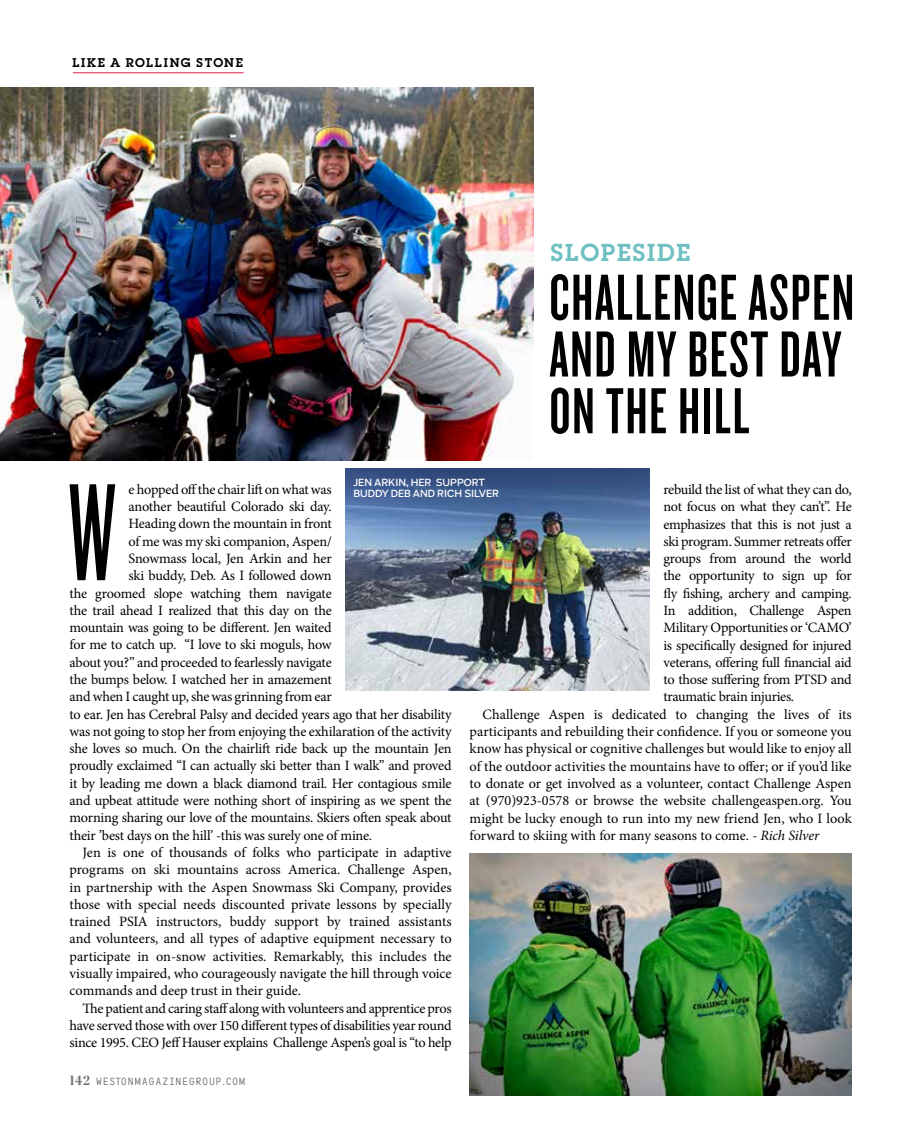
<style>
.page{position:relative;width:905px;height:1148px;background:#fff}
.page>*{position:absolute;margin:0;border:0;box-sizing:border-box;transform-origin:0 0}
.t1{font:144px "Knockout HTF26 Junior Flyweight";color:#000}
.t2{font:67.65px/56.7px "Knockout HTF47 Bantamweight";letter-spacing:.025em;color:#000}
.t3{font:600 24px "Lubalin Graph Std";letter-spacing:.075em;color:#6fc0c3}
.t4{font:14.25px "Minion Pro";letter-spacing:-.015em;color:#000}
.t5{font:600 12.45px "Lubalin Graph Std";letter-spacing:.14em;color:#000}
.t6{font:9.75px/11.2px "Salvo Sans";color:#fff}
.t7{font:9.75px "Pinopolis";letter-spacing:.1em;color:#6d6e71}
.s1{font-style:italic}
.s2{font-family:"Chronicle Disp Cond";font-weight:700;font-size:13.95px}
</style>
<div class="page">
<img style="left:0;top:88px;width:533px;height:372px">
<hr style="left:73px;top:72px;width:170px;height:1px;background:#dd2049">
<img style="left:345px;top:469px;width:305px;height:221px">
<img style="left:469px;top:853px;width:382px;height:242px">
<p class="t5" style="left:73px;top:54px;width:172px">LIKE A ROLLING STONE</p>
<h3 class="t3" style="left:551px;top:236px;width:141px">SLOPESIDE</h3>
<h2 class="t2" style="left:549px;top:270px;width:306px">CHALLENGE ASPEN<br>AND MY BEST DAY<br>ON THE HILL</h2>
<p class="t6" style="left:353px;top:476px;width:147px">JEN ARKIN, HER SUPPORT<br>BUDDY DEB AND RICH SILVER</p>
<h1 class="t1" style="left:68px;top:462px;width:50px">W</h1>
<p class="t4" style="left:129px;top:479px;width:204px">e hopped off the chair lift on what was</p>
<p class="t4" style="left:663px;top:480px;width:190px">rebuild the list of what they can do,</p>
<p class="t4" style="left:663px;top:497px;width:190px">not focus on what they can’t”. He</p>
<p class="t4" style="left:663px;top:514px;width:190px">emphasizes that this is not just a</p>
<p class="t4" style="left:663px;top:531px;width:190px">ski program. Summer retreats offer</p>
<p class="t4" style="left:663px;top:549px;width:190px">groups from around the world</p>
<p class="t4" style="left:663px;top:566px;width:190px">the opportunity to sign up for</p>
<p class="t4" style="left:663px;top:583px;width:190px">fly fishing, archery and camping.</p>
<p class="t4" style="left:663px;top:601px;width:190px">In addition, Challenge Aspen</p>
<p class="t4" style="left:663px;top:618px;width:190px">Military Opportunities or ‘CAMO’</p>
<p class="t4" style="left:663px;top:635px;width:190px">is specifically designed for injured</p>
<p class="t4" style="left:663px;top:652px;width:190px">veterans, offering full financial aid</p>
<p class="t4" style="left:663px;top:670px;width:190px">to those suffering from PTSD and</p>
<p class="t4" style="left:663px;top:687px;width:132px">traumatic brain injuries.</p>
<p class="t4" style="left:482px;top:704px;width:370px">Challenge Aspen is dedicated to changing the lives of its</p>
<p class="t4" style="left:469px;top:722px;width:383px">participants and rebuilding their confidence. If you or someone you</p>
<p class="t4" style="left:469px;top:739px;width:383px">know has physical or cognitive challenges but would like to enjoy all</p>
<p class="t4" style="left:469px;top:756px;width:383px">of the outdoor activities the mountains have to offer; or if you’d like</p>
<p class="t4" style="left:469px;top:773px;width:383px">to donate or get involved as a volunteer, contact Challenge Aspen</p>
<p class="t4" style="left:469px;top:791px;width:383px">at (970)923-0578 or browse the website challengeaspen.org. You</p>
<p class="t4" style="left:469px;top:808px;width:383px">might be lucky enough to run into my new friend Jen, who I look</p>
<p class="t4" style="left:469px;top:825px;width:351px">forward to skiing with for many seasons to come. <span class="s1">- Rich Silver</span></p>
<p class="t4" style="left:129px;top:497px;width:205px">another beautiful Colorado ski day.</p>
<p class="t4" style="left:129px;top:514px;width:205px">Heading down the mountain in front</p>
<p class="t4" style="left:129px;top:531px;width:204px">of me was my ski companion, Aspen/</p>
<p class="t4" style="left:129px;top:549px;width:204px">Snowmass local, Jen Arkin and her</p>
<p class="t4" style="left:129px;top:566px;width:205px">ski buddy, Deb. As I followed down</p>
<p class="t4" style="left:70px;top:583px;width:264px">the groomed slope watching them navigate</p>
<p class="t4" style="left:70px;top:600px;width:264px">the trail ahead I realized that this day on the</p>
<p class="t4" style="left:70px;top:618px;width:264px">mountain was going to be different. Jen waited</p>
<p class="t4" style="left:70px;top:635px;width:263px">for me to catch up. “I love to ski moguls, how</p>
<p class="t4" style="left:70px;top:652px;width:264px">about you?” and proceeded to fearlessly navigate</p>
<p class="t4" style="left:70px;top:670px;width:264px">the bumps below. I watched her in amazement</p>
<p class="t4" style="left:70px;top:687px;width:264px">and when I caught up, she was grinning from ear</p>
<p class="t4" style="left:70px;top:704px;width:383px">to ear. Jen has Cerebral Palsy and decided years ago that her disability</p>
<p class="t4" style="left:70px;top:721px;width:383px">was not going to stop her from enjoying the exhilaration of the activity</p>
<p class="t4" style="left:70px;top:739px;width:383px">she loves so much. On the chairlift ride back up the mountain Jen</p>
<p class="t4" style="left:70px;top:756px;width:383px">proudly exclaimed “I can actually ski better than I walk” and proved</p>
<p class="t4" style="left:70px;top:773px;width:383px">it by leading me down a black diamond trail. Her contagious smile</p>
<p class="t4" style="left:70px;top:791px;width:383px">and upbeat attitude were nothing short of inspiring as we spent the</p>
<p class="t4" style="left:70px;top:808px;width:383px">morning sharing our love of the mountains. Skiers often speak about</p>
<p class="t4" style="left:70px;top:825px;width:304px">their ’best days on the hill’ -this was surely one of mine.</p>
<p class="t4" style="left:83px;top:842px;width:370px">Jen is one of thousands of folks who participate in adaptive</p>
<p class="t4" style="left:70px;top:860px;width:383px">programs on ski mountains across America. Challenge Aspen,</p>
<p class="t4" style="left:70px;top:877px;width:383px">in partnership with the Aspen Snowmass Ski Company, provides</p>
<p class="t4" style="left:70px;top:894px;width:383px">those with special needs discounted private lessons by specially</p>
<p class="t4" style="left:70px;top:912px;width:383px">trained PSIA instructors, buddy support by trained assistants</p>
<p class="t4" style="left:70px;top:929px;width:383px">and volunteers, and all types of adaptive equipment necessary to</p>
<p class="t4" style="left:70px;top:946px;width:383px">participate in on-snow activities. Remarkably, this includes the</p>
<p class="t4" style="left:70px;top:963px;width:383px">visually impaired, who courageously navigate the hill through voice</p>
<p class="t4" style="left:70px;top:981px;width:233px">commands and deep trust in their guide.</p>
<p class="t4" style="left:83px;top:998px;width:370px">The patient and caring staff along with volunteers and apprentice pros</p>
<p class="t4" style="left:70px;top:1015px;width:383px">have served those with over 150 different types of disabilities year round</p>
<p class="t4" style="left:70px;top:1033px;width:383px">since 1995. CEO Jeff Hauser explains Challenge Aspen’s goal is “to help</p>
<p class="t7" style="left:70px;top:1075px;width:177px"><span class="s2">142</span> WESTONMAGAZINEGROUP.COM</p>
</div>
